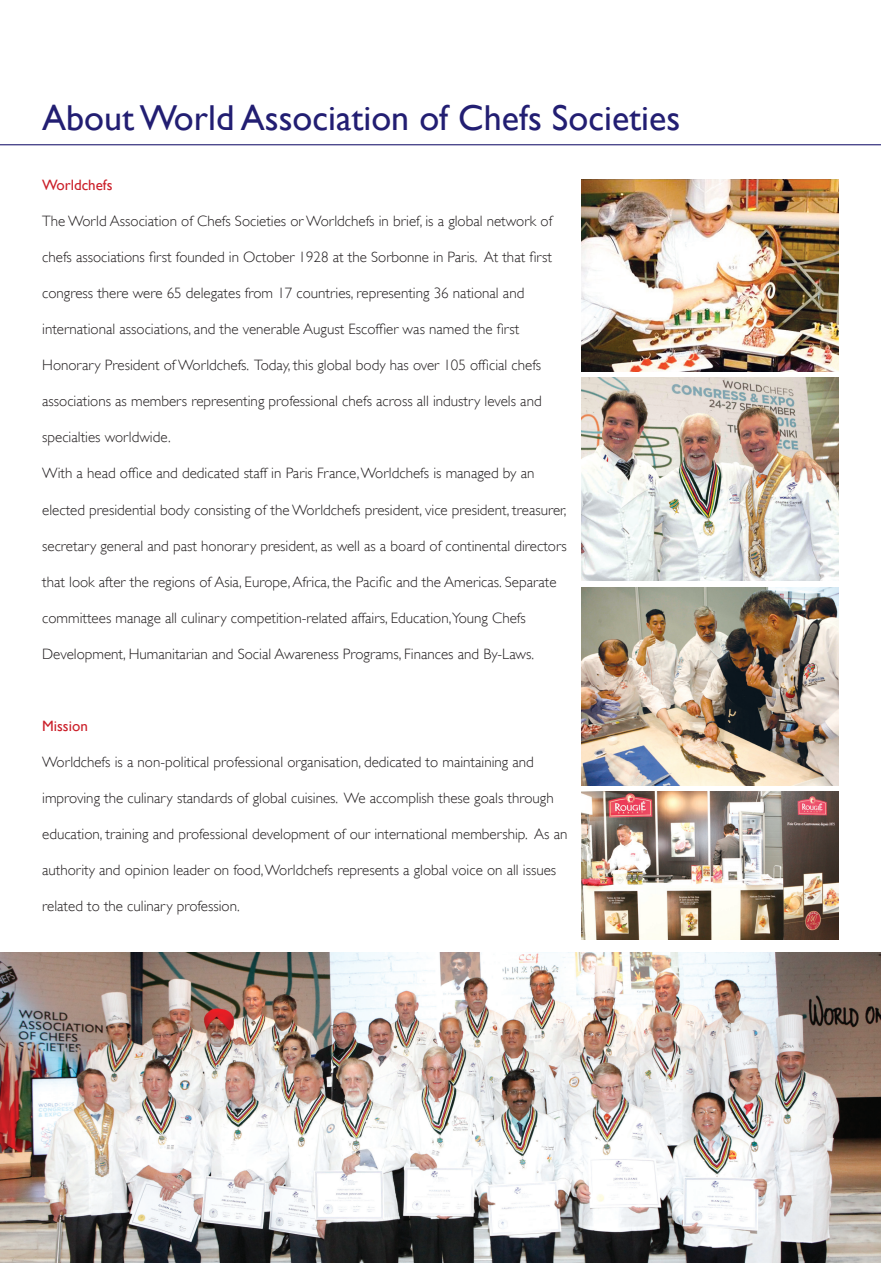
<style>
.page{position:relative;width:881px;height:1263px;background:#fff}
.page>*{position:absolute;margin:0;border:0;box-sizing:border-box;transform-origin:0 0}
.t1{font:36px "Gill Sans";color:#221e72}
.t2{font:300 15px "Gill Sans";color:#231f20}
.t3{font:15px "Gill Sans";color:#cb202a}
</style>
<div class="page">
<hr style="left:0;top:144px;width:880px;height:1px;background:#221e72">
<img style="left:581px;top:179px;width:257px;height:192px">
<img style="left:581px;top:791px;width:257px;height:148px">
<img style="left:581px;top:378px;width:257px;height:202px">
<img style="left:581px;top:587px;width:257px;height:198px">
<img style="left:0;top:952px;width:880px;height:311px">
<h1 class="t1" style="left:42px;top:97px;width:639px">About World Association of Chefs Societies</h1>
<p class="t3" style="left:42px;top:177px;width:72px">Worldchefs</p>
<p class="t2" style="left:42px;top:213px;width:511px">The World Association of Chefs Societies or Worldchefs in brief, is a global network of</p>
<p class="t2" style="left:42px;top:249px;width:511px">chefs associations first founded in October 1928 at the Sorbonne in Paris. At that first</p>
<p class="t2" style="left:42px;top:285px;width:483px">congress there were 65 delegates from 17 countries, representing 36 national and</p>
<p class="t2" style="left:42px;top:321px;width:478px">international associations, and the venerable August Escoffier was named the first</p>
<p class="t2" style="left:42px;top:357px;width:500px">Honorary President of Worldchefs. Today, this global body has over 105 official chefs</p>
<p class="t2" style="left:42px;top:393px;width:500px">associations as members representing professional chefs across all industry levels and</p>
<p class="t2" style="left:42px;top:429px;width:130px">specialties worldwide.</p>
<p class="t2" style="left:42px;top:465px;width:493px">With a head office and dedicated staff in Paris France,Worldchefs is managed by an</p>
<p class="t2" style="left:42px;top:501px;width:525px">elected presidential body consisting of the Worldchefs president, vice president, treasurer,</p>
<p class="t2" style="left:42px;top:537px;width:526px">secretary general and past honorary president, as well as a board of continental directors</p>
<p class="t2" style="left:42px;top:573px;width:515px">that look after the regions of Asia, Europe,Africa, the Pacific and the Americas. Separate</p>
<p class="t2" style="left:42px;top:609px;width:485px">committees manage all culinary competition-related affairs, Education,Young Chefs</p>
<p class="t2" style="left:42px;top:645px;width:493px">Development, Humanitarian and Social Awareness Programs, Finances and By-Laws.</p>
<p class="t3" style="left:42px;top:717px;width:47px">Mission</p>
<p class="t2" style="left:42px;top:753px;width:493px">Worldchefs is a non-political professional organisation, dedicated to maintaining and</p>
<p class="t2" style="left:42px;top:789px;width:513px">improving the culinary standards of global cuisines. We accomplish these goals through</p>
<p class="t2" style="left:42px;top:825px;width:526px">education, training and professional development of our international membership. As an</p>
<p class="t2" style="left:42px;top:861px;width:515px">authority and opinion leader on food,Worldchefs represents a global voice on all issues</p>
<p class="t2" style="left:42px;top:897px;width:199px">related to the culinary profession.</p>
</div>
